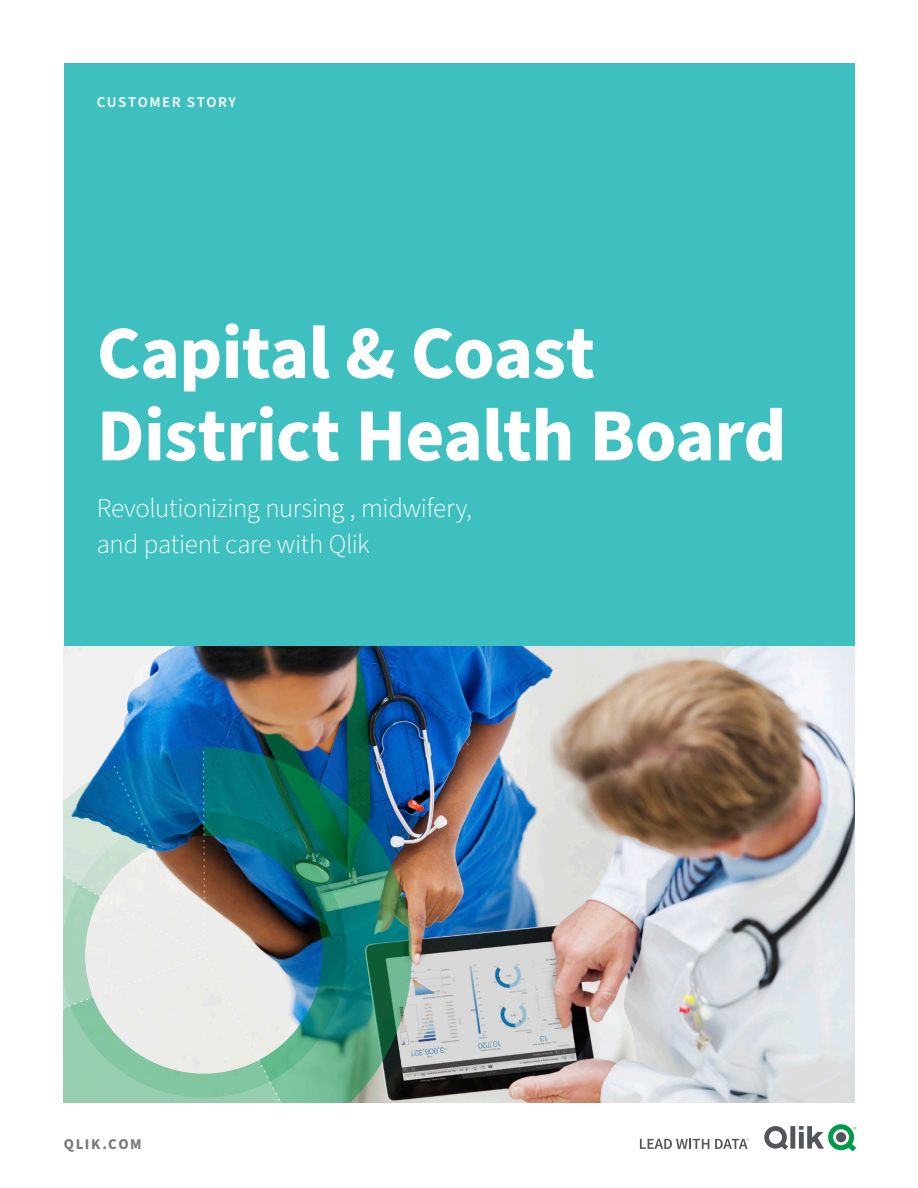
<style>
.page{position:relative;width:918px;height:1188px;background:#fff}
.page>*{position:absolute;margin:0;border:0;box-sizing:border-box;transform-origin:0 0}
.Cover_Main_Heading{font:700 75px/82.5px "Source Sans Pro";letter-spacing:-.01em;color:#fff}
.Cover_Sub_heading{font:300 27px/36px "Source Sans Pro";letter-spacing:-.015em;color:#fff}
.Content_Type{font:600 15px "Source Sans Pro";letter-spacing:.105em;color:#fff}
.Qlik_com{font:700 15px "Source Sans Pro";letter-spacing:.105em;color:#7a797d}
</style>
<div class="page">
<svg style="left:764px;top:1124px;width:92px;height:28px"></svg>
<svg style="left:640px;top:1139px;width:69px;height:10px"></svg>
<svg style="left:715px;top:1139px;width:34px;height:10px"></svg>
<div style="left:64px;top:64px;width:790px;height:1039px;background:#3dc0bf"></div>
<img style="left:64px;top:647px;width:790px;height:456px">
<img style="left:301px;top:747px;width:111px;height:356px">
<svg style="left:301px;top:812px;width:46px;height:286px;background:#267e70"></svg>
<svg style="left:64px;top:747px;width:237px;height:356px;background:#8cb1b2"></svg>
<p class="Content_Type" style="left:97px;top:92px;width:141px">CUSTOMER STORY</p>
<p class="Cover_Main_Heading" style="left:97px;top:314px;width:691px">Capital &amp; Coast<br>District Health Board</p>
<p class="Cover_Sub_heading" style="left:97px;top:491px;width:377px">Revolutionizing nursing , midwifery, and patient care with Qlik</p>
<p class="Qlik_com" style="left:64px;top:1134px;width:79px">QLIK.COM</p>
</div>
